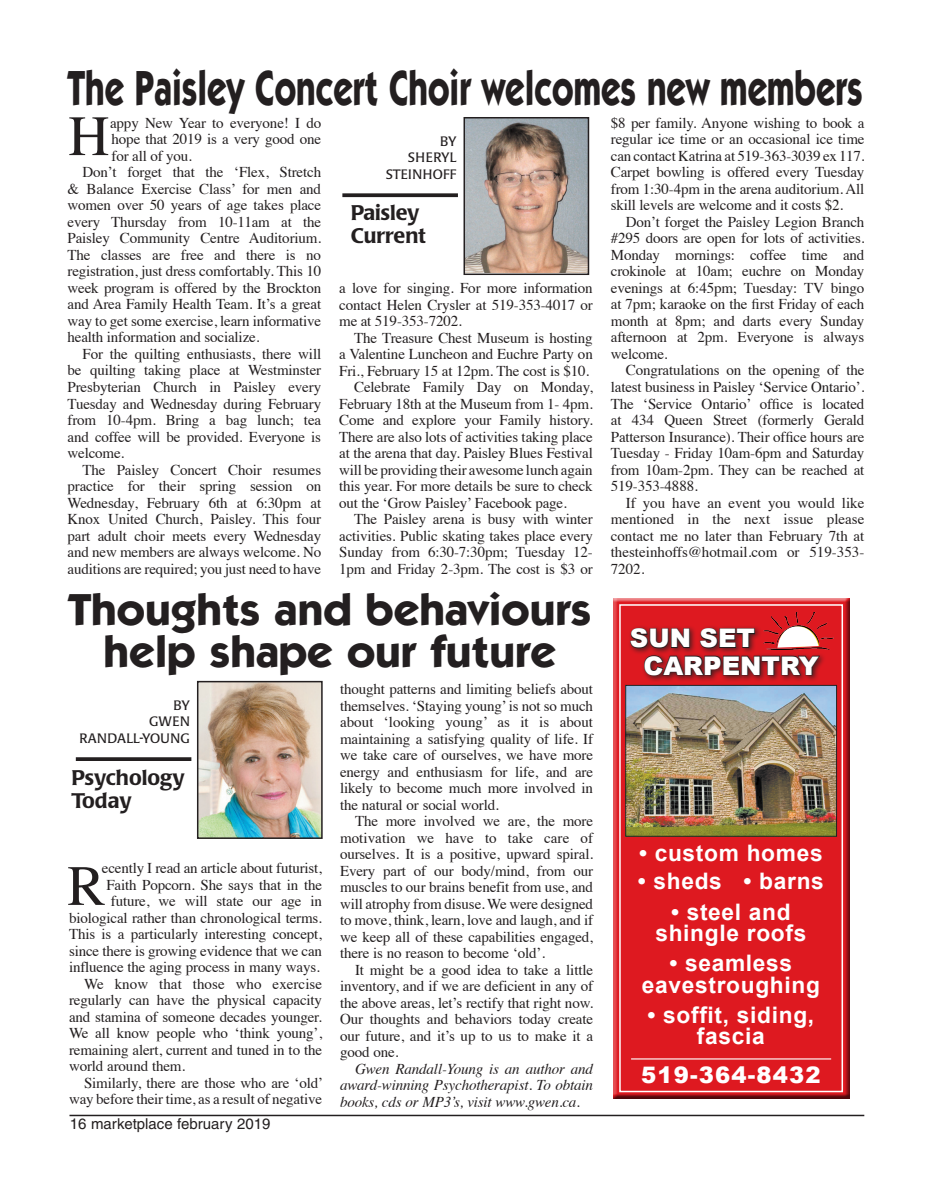
<style>
.page{position:relative;width:932px;height:1202px;background:#fff}
.page>*{position:absolute;margin:0;border:0;box-sizing:border-box;transform-origin:0 0}
.t1{font:57px "Times";color:#231f20}
.t2{font:700 49.5px "Itc Kabel";color:#231f20;scale:.71 1}
.t3{font:700 45px/42px "Itc Kabel";color:#231f20;text-align:center}
.t4{font:900 25.65px/27.3px "Arial";color:#fff}
.t5{font:700 22.65px/21.1px "Arial";letter-spacing:.03em;color:#fff;text-align:center}
.t6{font:900 22.65px "Arial";letter-spacing:.05em;color:#fff}
.t7{font:500 21px/22.5px "Poppl Laudatio";color:#231f20}
.t8{font:15px/16.5px "Times";letter-spacing:-.01em;color:#231f20;text-align:justify}
.t9{font:italic 15px/16.5px "Times";letter-spacing:-.01em;color:#231f20;text-align:justify}
.t10{font:15px "Helvetica";color:#231f20}
.t11{font:13.5px/16.5px "Poppl Laudatio";letter-spacing:.02em;color:#231f20;text-align:right}
</style>
<div class="page">
<img style="left:466px;top:120px;width:120px;height:152px">
<div style="left:463px;top:117px;width:126px;height:158px;border:2px solid #231f20"></div>
<svg style="left:342px;top:193px;width:116px;height:4px"></svg>
<hr style="left:69px;top:1114px;width:795px;height:2px;background:#231f20">
<img style="left:200px;top:684px;width:119px;height:152px">
<div style="left:197px;top:681px;width:125px;height:158px;border:2px solid #231f20"></div>
<svg style="left:76px;top:757px;width:115px;height:4px"></svg>
<div style="left:610px;top:598px;width:239px;height:501px;background:#231f20;opacity:.75"></div>
<div style="left:619px;top:604px;width:224px;height:488px;border:2px solid #fff"></div>
<div style="left:627px;top:624px;width:199px;height:58px;background:#231f20;opacity:.75"></div>
<img style="left:763px;top:612px;width:70px;height:38px">
<img style="left:627px;top:687px;width:207px;height:147px">
<div style="left:625px;top:685px;width:211px;height:151px;border:1px solid #231f20"></div>
<svg style="left:629px;top:626px;width:192px;height:50px;background:#912a2e"></svg>
<hr style="left:631px;top:1058px;width:200px;height:1px;background:#fff">
<h2 class="t2" style="left:68px;top:58px;width:1121px">The Paisley Concert Choir welcomes new members</h2>
<h1 class="t1" style="left:68px;top:83px;width:43px">H</h1>
<p class="t8" style="left:110px;top:113px;width:212px">appy New Year to everyone! I do</p>
<p class="t8" style="left:112px;top:130px;width:211px">hope that 2019 is a very good one</p>
<p class="t8" style="left:112px;top:146px;width:82px">for all of you.</p>
<p class="t8" style="left:82px;top:163px;width:240px">Don’t forget that the ‘Flex, Stretch</p>
<p class="t8" style="left:67px;top:179px;width:255px">&amp; Balance Exercise Class’ for men and</p>
<p class="t8" style="left:67px;top:196px;width:255px">women over 50 years of age takes place</p>
<p class="t8" style="left:67px;top:212px;width:255px">every Thursday from 10-11am at the</p>
<p class="t8" style="left:67px;top:229px;width:255px">Paisley Community Centre Auditorium.</p>
<p class="t8" style="left:67px;top:245px;width:255px">The classes are free and there is no</p>
<p class="t8" style="left:67px;top:262px;width:255px">registration, just dress comfortably. This 10</p>
<p class="t8" style="left:67px;top:278px;width:255px">week program is offered by the Brockton</p>
<p class="t8" style="left:67px;top:295px;width:255px">and Area Family Health Team. It’s a great</p>
<p class="t8" style="left:67px;top:311px;width:255px">way to get some exercise, learn informative</p>
<p class="t8" style="left:67px;top:328px;width:193px">health information and socialize.</p>
<p class="t8" style="left:82px;top:344px;width:240px">For the quilting enthusiasts, there will</p>
<p class="t8" style="left:67px;top:361px;width:255px">be quilting taking place at Westminster</p>
<p class="t8" style="left:67px;top:377px;width:255px">Presbyterian Church in Paisley every</p>
<p class="t8" style="left:67px;top:394px;width:255px">Tuesday and Wednesday during February</p>
<p class="t8" style="left:67px;top:410px;width:255px">from 10-4pm. Bring a bag lunch; tea</p>
<p class="t8" style="left:67px;top:427px;width:255px">and coffee will be provided. Everyone is</p>
<p class="t8" style="left:67px;top:443px;width:58px">welcome.</p>
<p class="t8" style="left:82px;top:460px;width:240px">The Paisley Concert Choir resumes</p>
<p class="t8" style="left:67px;top:476px;width:255px">practice for their spring session on</p>
<p class="t8" style="left:67px;top:493px;width:255px">Wednesday, February 6th at 6:30pm at</p>
<p class="t8" style="left:67px;top:509px;width:255px">Knox United Church, Paisley. This four</p>
<p class="t8" style="left:67px;top:526px;width:255px">part adult choir meets every Wednesday</p>
<p class="t8" style="left:67px;top:542px;width:255px">and new members are always welcome. No</p>
<p class="t8" style="left:67px;top:559px;width:255px">auditions are required; you just need to have</p>
<p class="t11" style="left:386px;top:133px;width:72px">BY<br>SHERYL<br>STEINHOFF</p>
<h3 class="t7" style="left:351px;top:202px;width:77px">Paisley<br>Current</h3>
<p class="t8" style="left:339px;top:278px;width:255px">a love for singing. For more information contact Helen Crysler at 519-353-4017 or me at 519-353-7202.</p>
<p class="t8" style="left:354px;top:328px;width:240px">The Treasure Chest Museum is hosting</p>
<p class="t8" style="left:339px;top:344px;width:255px">a Valentine Luncheon and Euchre Party on</p>
<p class="t8" style="left:339px;top:361px;width:252px">Fri., February 15 at 12pm. The cost is $10.</p>
<p class="t8" style="left:354px;top:377px;width:240px">Celebrate Family Day on Monday,</p>
<p class="t8" style="left:339px;top:394px;width:255px">February 18th at the Museum from 1- 4pm.</p>
<p class="t8" style="left:339px;top:410px;width:255px">Come and explore your Family history.</p>
<p class="t8" style="left:339px;top:427px;width:255px">There are also lots of activities taking place</p>
<p class="t8" style="left:339px;top:443px;width:255px">at the arena that day. Paisley Blues Festival</p>
<p class="t8" style="left:339px;top:460px;width:255px">will be providing their awesome lunch again</p>
<p class="t8" style="left:339px;top:476px;width:255px">this year. For more details be sure to check</p>
<p class="t8" style="left:339px;top:493px;width:229px">out the ‘Grow Paisley’ Facebook page.</p>
<p class="t8" style="left:354px;top:509px;width:240px">The Paisley arena is busy with winter</p>
<p class="t8" style="left:339px;top:526px;width:255px">activities. Public skating takes place every</p>
<p class="t8" style="left:339px;top:542px;width:255px">Sunday from 6:30-7:30pm; Tuesday 12-</p>
<p class="t8" style="left:339px;top:559px;width:255px">1pm and Friday 2-3pm. The cost is $3 or</p>
<h3 class="t3" style="left:68px;top:588px;width:524px">Thoughts and behaviours help shape our future</h3>
<p class="t11" style="left:79px;top:697px;width:112px">BY<br>GWEN<br>RANDALL-YOUNG</p>
<h3 class="t7" style="left:71px;top:767px;width:115px">Psychology<br>Today</h3>
<p class="t8" style="left:102px;top:858px;width:222px">ecently I read an article about futurist,</p>
<p class="t8" style="left:106px;top:875px;width:217px">Faith Popcorn. She says that in the</p>
<p class="t8" style="left:111px;top:891px;width:213px">future, we will state our age in</p>
<p class="t8" style="left:69px;top:908px;width:254px">biological rather than chronological terms.</p>
<p class="t8" style="left:69px;top:924px;width:254px">This is a particularly interesting concept,</p>
<p class="t8" style="left:69px;top:941px;width:254px">since there is growing evidence that we can</p>
<p class="t8" style="left:69px;top:957px;width:252px">influence the aging process in many ways.</p>
<p class="t8" style="left:84px;top:974px;width:239px">We know that those who exercise</p>
<p class="t8" style="left:69px;top:990px;width:254px">regularly can have the physical capacity</p>
<p class="t8" style="left:69px;top:1007px;width:254px">and stamina of someone decades younger.</p>
<p class="t8" style="left:69px;top:1023px;width:254px">We all know people who ‘think young’,</p>
<p class="t8" style="left:69px;top:1040px;width:254px">remaining alert, current and tuned in to the</p>
<p class="t8" style="left:69px;top:1056px;width:118px">world around them.</p>
<p class="t8" style="left:84px;top:1073px;width:240px">Similarly, there are those who are ‘old’</p>
<p class="t8" style="left:69px;top:1089px;width:254px">way before their time, as a result of negative</p>
<h1 class="t1" style="left:68px;top:832px;width:40px">R</h1>
<p class="t10" style="left:70px;top:1115px;width:202px">16 marketplace february 2019</p>
<p class="t8" style="left:340px;top:679px;width:254px">thought patterns and limiting beliefs about themselves. ‘Staying young’ is not so much about ‘looking young’ as it is about maintaining a satisfying quality of life. If we take care of ourselves, we have more energy and enthusiasm for life, and are likely to become much more involved in the natural or social world.</p>
<p class="t8" style="left:340px;top:811px;width:254px;text-indent:15px">The more involved we are, the more motivation we have to take care of ourselves. It is a positive, upward spiral.<br>Every part of our body/mind, from our muscles to our brains benefit from use, and will atrophy from disuse. We were designed to move, think, learn, love and laugh, and if we keep all of these capabilities engaged, there is no reason to become ‘old’.</p>
<p class="t8" style="left:340px;top:960px;width:254px;text-indent:15px">It might be a good idea to take a little inventory, and if we are deficient in any of the above areas, let’s rectify that right now.<br>Our thoughts and behaviors today create our future, and it’s up to us to make it a good one.</p>
<p class="t9" style="left:340px;top:1059px;width:254px;text-indent:15px">Gwen Randall-Young is an author and award-winning Psychotherapist. To obtain books, cds or MP3’s, visit www.gwen.ca.</p>
<p class="t8" style="left:610px;top:113px;width:255px">$8 per family. Anyone wishing to book a regular ice time or an occasional ice time can contact Katrina at 519-363-3039 ex 117.<br>Carpet bowling is offered every Tuesday from 1:30-4pm in the arena auditorium. All skill levels are welcome and it costs $2.</p>
<p class="t8" style="left:610px;top:212px;width:255px;text-indent:15px">Don’t forget the Paisley Legion Branch #295 doors are open for lots of activities.<br>Monday mornings: coffee time and crokinole at 10am; euchre on Monday evenings at 6:45pm; Tuesday: TV bingo at 7pm; karaoke on the first Friday of each month at 8pm; and darts every Sunday afternoon at 2pm. Everyone is always welcome.</p>
<p class="t8" style="left:610px;top:361px;width:255px;text-indent:15px">Congratulations on the opening of the latest business in Paisley ‘Service Ontario’.<br>The ‘Service Ontario’ office is located at 434 Queen Street (formerly Gerald Patterson Insurance). Their office hours are Tuesday - Friday 10am-6pm and Saturday from 10am-2pm. They can be reached at 519-353-4888.</p>
<p class="t8" style="left:610px;top:493px;width:255px;text-indent:15px">If you have an event you would like mentioned in the next issue please contact me no later than February 7th at thesteinhoffs@hotmail.com or 519-353- 7202.</p>
<h3 class="t4" style="left:643px;top:624px;width:177px;text-indent:-14px">SUN SET<br>CARPENTRY</h3>
<h3 class="t5" style="left:639px;top:843px;width:185px">• custom homes</h3>
<h3 class="t5" style="left:638px;top:871px;width:187px">• sheds • barns</h3>
<h3 class="t5" style="left:655px;top:902px;width:152px">• steel and shingle roofs</h3>
<h3 class="t5" style="left:641px;top:953px;width:180px">• seamless eavestroughing</h3>
<h3 class="t5" style="left:647px;top:1005px;width:168px">• soffit, siding, fascia</h3>
<h3 class="t6" style="left:641px;top:1058px;width:181px">519-364-8432</h3>
</div>
